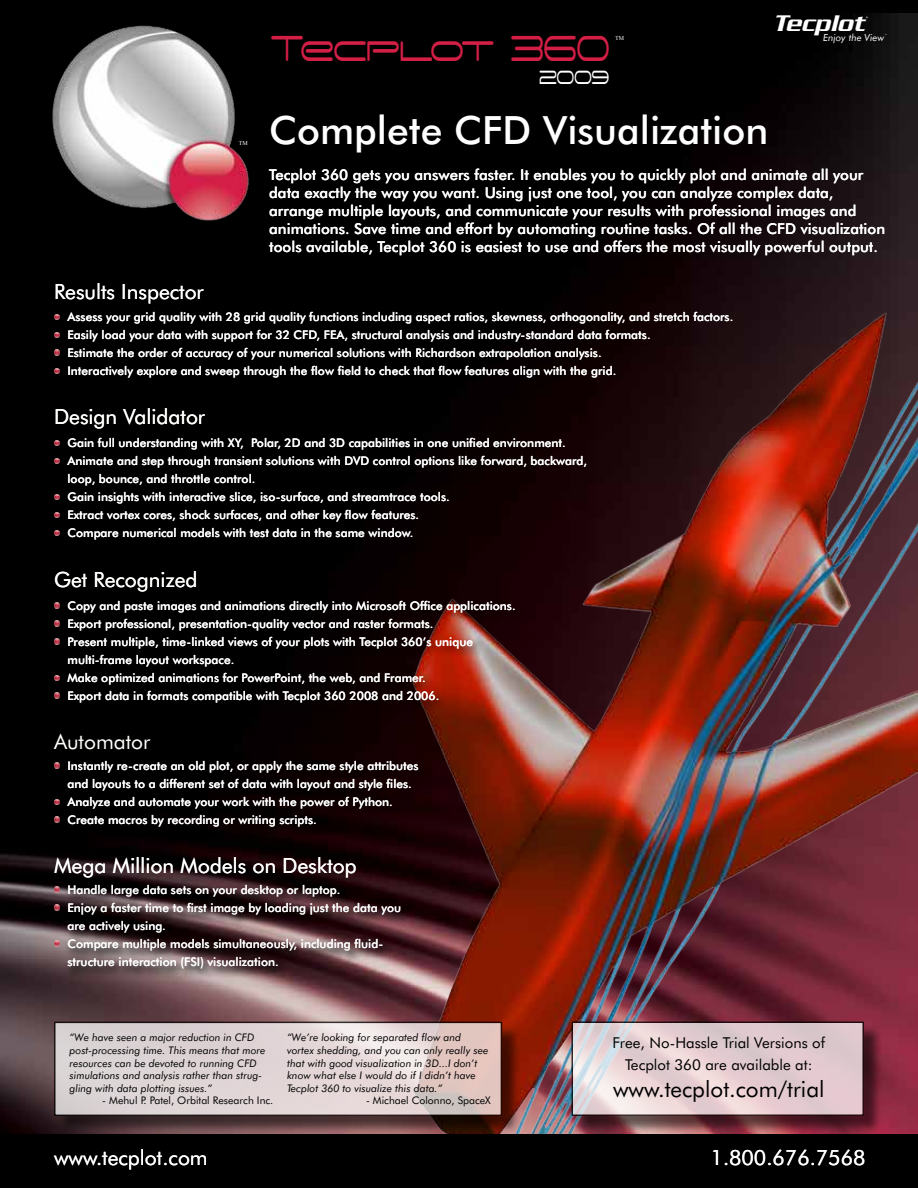
<style>
.page{position:relative;width:918px;height:1188px;background:#fff}
.page>*{position:absolute;margin:0;border:0;box-sizing:border-box;transform-origin:0 0}
.t1{font:500 39px "Futura BT";color:#fff}
.t2{font:38.25px "Cavalero AOE";color:#d31e46;scale:.67 1}
.t3{font:italic 500 24.45px "Serpentine";color:#fff}
.t4{font:22.5px "Futura BT";color:#000}
.t5{font:21px "Futura BT";color:#fff}
.t6{font:21px "Futura BT";color:#fffffe}
.t7{font:20.25px "Cavalero AOE";color:#fff;scale:.67 1}
.t8{font:500 15px/18px "Futura BT";color:#fff}
.t9{font:15px/21.6px "Futura BT";color:#000;text-align:center}
.t10{font:500 12px/18px "Futura BT";color:#fff}
.t11{font:italic 10.5px/12.6px "Futura BT";color:#000}
.t12{font:10.5px "Futura BT";color:#000}
.t13{font:italic 9.75px "Futura BT";color:#fff}
.t14{font:6px "Times New Roman";color:#fff}
.t15{font:700 1.95px "Tahoma";color:#fff}
</style>
<div class="page">
<img style="left:0;top:13px;width:918px;height:1121px">
<img style="left:278px;top:86px;width:640px;height:1048px">
<div style="left:0;top:0;width:918px;height:13px;background:#000"></div>
<div style="left:0;top:1134px;width:918px;height:54px;background:#000"></div>
<img style="left:50px;top:21px;width:206px;height:205px">
<svg style="left:54px;top:941px;width:6px;height:5px"></svg>
<svg style="left:54px;top:905px;width:6px;height:5px"></svg>
<svg style="left:54px;top:887px;width:6px;height:5px"></svg>
<svg style="left:54px;top:763px;width:6px;height:5px"></svg>
<svg style="left:54px;top:799px;width:6px;height:6px"></svg>
<div style="left:63px;top:757px;width:366px;height:81px;background:#000;opacity:.8"></div>
<svg style="left:54px;top:817px;width:6px;height:5px"></svg>
<div style="left:50px;top:730px;width:103px;height:22px;background:#000"></div>
<svg style="left:54px;top:440px;width:6px;height:5px"></svg>
<svg style="left:54px;top:458px;width:6px;height:6px"></svg>
<svg style="left:54px;top:494px;width:6px;height:6px"></svg>
<svg style="left:54px;top:530px;width:6px;height:6px"></svg>
<svg style="left:54px;top:512px;width:6px;height:6px"></svg>
<svg style="left:54px;top:350px;width:6px;height:5px"></svg>
<svg style="left:54px;top:332px;width:6px;height:6px"></svg>
<svg style="left:54px;top:368px;width:6px;height:6px"></svg>
<svg style="left:54px;top:314px;width:6px;height:6px"></svg>
<svg style="left:54px;top:675px;width:6px;height:5px"></svg>
<svg style="left:54px;top:603px;width:6px;height:5px"></svg>
<svg style="left:54px;top:621px;width:6px;height:5px"></svg>
<svg style="left:54px;top:639px;width:6px;height:5px"></svg>
<div style="left:64px;top:597px;width:461px;height:116px;background:#000;opacity:.75"></div>
<svg style="left:54px;top:693px;width:6px;height:5px"></svg>
<div style="left:64px;top:881px;width:347px;height:98px;background:#000;opacity:.8"></div>
<div style="left:56px;top:1024px;width:465px;height:111px;background:#000;opacity:.75"></div>
<svg style="left:57px;top:1025px;width:442px;height:88px;background:#e0d3d3"></svg>
<div style="left:54px;top:1022px;width:448px;height:94px;border:2px solid #000"></div>
<div style="left:574px;top:1024px;width:309px;height:110px;background:#000;opacity:.75"></div>
<svg style="left:574px;top:1025px;width:287px;height:88px;background:#e4d0d4"></svg>
<div style="left:571px;top:1022px;width:293px;height:94px;border:2px solid #000"></div>
<p class="t14" style="left:239px;top:139px;width:10px">TM</p>
<p class="t14" style="left:615px;top:34px;width:10px">TM</p>
<h2 class="t2" style="left:272px;top:23px;width:507px">Tecplot 360</h2>
<h3 class="t7" style="left:540px;top:64px;width:106px">2009</h3>
<h3 class="t3" style="left:773px;top:10px;width:93px">Tecplot</h3>
<p class="t15" style="left:866px;top:16px;width:3px">®</p>
<p class="t13" style="left:823px;top:32px;width:63px">Enjoy the View</p>
<h1 class="t1" style="left:269px;top:106px;width:501px">Complete CFD Visualization</h1>
<p class="t8" style="left:269px;top:165px;width:617px">Tecplot 360 gets you answers faster. It enables you to quickly plot and animate all your data exactly the way you want. Using just one tool, you can analyze complex data, arrange multiple layouts, and communicate your results with professional images and animations. Save time and effort by automating routine tasks. Of all the CFD visualization tools available, Tecplot 360 is easiest to use and offers the most visually powerful output.</p>
<h3 class="t5" style="left:54px;top:279px;width:152px">Results Inspector</h3>
<p class="t10" style="left:68px;top:308px;width:667px">Assess your grid quality with 28 grid quality functions including aspect ratios, skewness, orthogonality, and stretch factors.<br>Easily load your data with support for 32 CFD, FEA, structural analysis and industry-standard data formats.<br>Estimate the order of accuracy of your numerical solutions with Richardson extrapolation analysis.<br>Interactively explore and sweep through the flow field to check that flow features align with the grid.</p>
<h3 class="t6" style="left:54px;top:404px;width:153px">Design Validator</h3>
<p class="t10" style="left:68px;top:434px;width:521px">Gain full understanding with XY, Polar, 2D and 3D capabilities in one unified environment.<br>Animate and step through transient solutions with DVD control options like forward, backward, loop, bounce, and throttle control.<br>Gain insights with interactive slice, iso-surface, and streamtrace tools.<br>Extract vortex cores, shock surfaces, and other key flow features.<br>Compare numerical models with test data in the same window.</p>
<h3 class="t6" style="left:54px;top:567px;width:145px">Get Recognized</h3>
<p class="t10" style="left:68px;top:597px;width:450px">Copy and paste images and animations directly into Microsoft Office applications.<br>Export professional, presentation-quality vector and raster formats.<br>Present multiple, time-linked views of your plots with Tecplot 360’s unique multi-frame layout workspace.<br>Make optimized animations for PowerPoint, the web, and Framer.<br>Export data in formats compatible with Tecplot 360 2008 and 2006.</p>
<h3 class="t6" style="left:54px;top:729px;width:98px">Automator</h3>
<p class="t10" style="left:68px;top:757px;width:353px">Instantly re-create an old plot, or apply the same style attributes and layouts to a different set of data with layout and style files.<br>Analyze and automate your work with the power of Python.<br>Create macros by recording or writing scripts.</p>
<h3 class="t5" style="left:54px;top:853px;width:304px">Mega Million Models on Desktop</h3>
<p class="t10" style="left:68px;top:881px;width:335px">Handle large data sets on your desktop or laptop.<br>Enjoy a faster time to first image by loading just the data you are actively using.<br>Compare multiple models simultaneously, including fluid&shy;structure interaction (FSI) visualization.</p>
<p class="t11" style="left:70px;top:1031px;width:197px">“We have seen a major reduction in CFD post-processing time. This means that more resources can be devoted to running CFD simulations and analysis rather than strug&shy;gling with data plotting issues.”</p>
<p class="t12" style="left:102px;top:1094px;width:173px">- Mehul P. Patel, Orbital Research Inc.</p>
<p class="t11" style="left:287px;top:1031px;width:203px">“We’re looking for separated flow and vortex shedding, and you can only really see that with good visualization in 3D...I don’t know what else I would do if I didn’t have Tecplot 360 to visualize this data.”</p>
<p class="t12" style="left:366px;top:1094px;width:126px">- Michael Colonno, SpaceX</p>
<p class="t9" style="left:613px;top:1032px;width:214px">Free, No-Hassle Trial Versions of<br>Tecplot 360 are available at:</p>
<h3 class="t4" style="left:613px;top:1075px;width:213px">www.tecplot.com/trial</h3>
<h3 class="t5" style="left:54px;top:1145px;width:155px">www.tecplot.com</h3>
<h3 class="t5" style="left:711px;top:1145px;width:156px">1.800.676.7568</h3>
</div>
